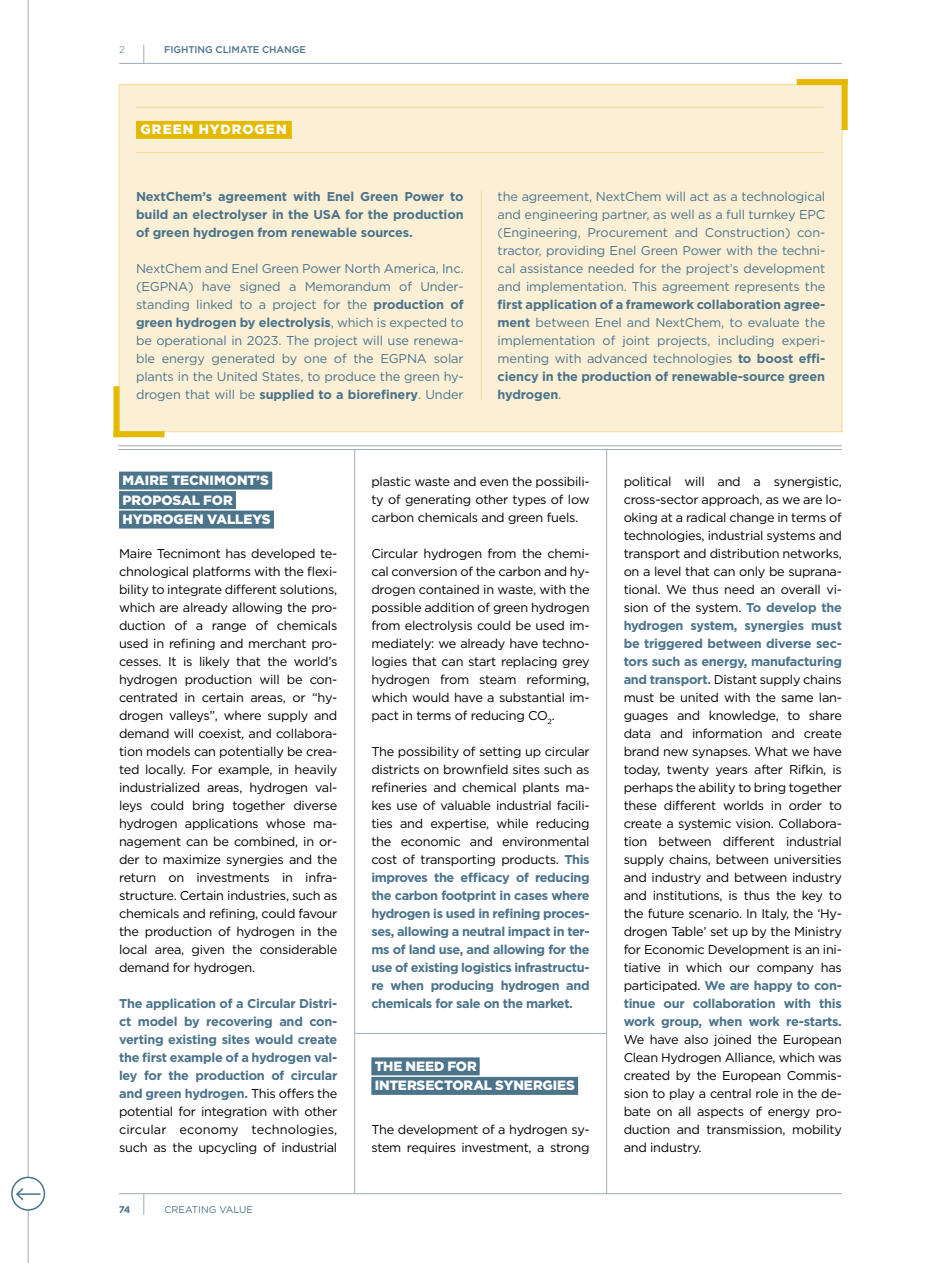
<style>
.page{position:relative;width:927px;height:1263px;background:#fff}
.page>*{position:absolute;margin:0;border:0;box-sizing:border-box;transform-origin:0 0}
.t1{font:900 13.5px/19.5px "Gotham";letter-spacing:-.005em;color:#fff}
.t2{font:900 13.5px "Gotham";letter-spacing:.075em;color:#fff}
.t3{font:12.75px/18px "Gotham";letter-spacing:-.02em;color:#000;text-align:justify}
.t4{font:700 12.75px/18px "Gotham";letter-spacing:-.02em;color:#4b738a;text-align:justify}
.t5{font:12.75px/18px "Gotham";letter-spacing:-.01em;color:#4b738a;text-align:justify}
.t6{font:500 9.75px "Gotham";letter-spacing:-.01em;color:#4b738a}
.t7{font:9.75px "Gotham";color:#4b738a}
.t8{font:700 9.75px "Gotham";color:#4b738a}
.t9{font:300 9.75px "Gotham";color:#4b738a}
.s1{font-weight:700}
.s2{font-weight:400}
.s3{font-weight:400;color:#000}
.s4{font-weight:700;color:#4b738a}
</style>
<div class="page">
<hr style="left:354px;top:450px;width:1px;height:744px;background:#9eadb8">
<hr style="left:606px;top:450px;width:1px;height:744px;background:#9eadb8">
<hr style="left:118px;top:449px;width:724px;height:1px;background:#9eadb8">
<hr style="left:118px;top:445px;width:724px;height:1px;background:#9eadb8">
<hr style="left:119px;top:1193px;width:723px;height:1px;background:#9eadb8">
<hr style="left:119px;top:63px;width:723px;height:1px;background:#9eadb8">
<svg style="left:143px;top:1194px;width:1px;height:21px"></svg>
<svg style="left:143px;top:45px;width:1px;height:18px"></svg>
<div style="left:119px;top:84px;width:723px;height:348px;background:#fbf0d6;border:1px solid #f3db94"></div>
<div style="left:797px;top:79px;width:51px;height:6px;background:#e4ba00"></div>
<div style="left:842px;top:79px;width:6px;height:51px;background:#e4ba00"></div>
<div style="left:113px;top:431px;width:52px;height:6px;background:#e4ba00"></div>
<div style="left:113px;top:386px;width:6px;height:51px;background:#e4ba00"></div>
<hr style="left:136px;top:152px;width:688px;height:1px;background:#f3db94">
<hr style="left:481px;top:191px;width:1px;height:209px;background:#f3db94">
<hr style="left:136px;top:107px;width:688px;height:1px;background:#f3db94">
<div style="left:136px;top:121px;width:156px;height:18px;background:#e4ba00"></div>
<div style="left:119px;top:472px;width:153px;height:18px;background:#4b738a"></div>
<div style="left:119px;top:491px;width:117px;height:18px;background:#4b738a"></div>
<div style="left:119px;top:511px;width:155px;height:18px;background:#4b738a"></div>
<div style="left:371px;top:1057px;width:109px;height:18px;background:#4b738a"></div>
<div style="left:371px;top:1077px;width:207px;height:18px;background:#4b738a"></div>
<hr style="left:355px;top:1033px;width:252px;height:1px;background:#9eadb8">
<hr style="left:28px;top:0;width:1px;height:1263px;background:#9eadb8">
<div style="left:12px;top:1177px;width:32px;height:33px;background:#fff;border-radius:50%"></div>
<div style="left:11px;top:1177px;width:34px;height:34px;border:2px solid #4b738a;border-radius:50%"></div>
<hr style="left:17px;top:1193px;width:24px;height:2px;background:#4b738a">
<svg style="left:15px;top:1186px;width:10px;height:16px"></svg>
<p class="t9" style="left:119px;top:43px;width:7px">2</p>
<p class="t6" style="left:164px;top:43px;width:143px">FIGHTING CLIMATE CHANGE</p>
<p class="t2" style="left:140px;top:120px;width:148px">GREEN HYDROGEN</p>
<p class="t4" style="left:136px;top:188px;width:329px">NextChem’s agreement with Enel Green Power to build an electrolyser in the USA for the production of green hydrogen from renewable sources.</p>
<p class="t5" style="left:136px;top:260px;width:329px">NextChem and Enel Green Power North America, Inc. (EGPNA) have signed a Memorandum of Under&shy;standing linked to a project for the <span class="s1">production of green hydrogen by electrolysis</span>, which is expected to be operational in 2023. The project will use renewa&shy;ble energy generated by one of the EGPNA solar plants in the United States, to produce the green hy&shy;drogen that will be <span class="s1">supplied to a biorefinery</span>. Under</p>
<p class="t5" style="left:498px;top:188px;width:329px">the agreement, NextChem will act as a technological and engineering partner, as well as a full turnkey EPC (Engineering, Procurement and Construction) con&shy;tractor, providing Enel Green Power with the techni&shy;cal assistance needed for the project’s development and implementation. This agreement represents the</p>
<p class="t4" style="left:498px;top:296px;width:329px">first application of a framework collaboration agree&shy;ment <span class="s2">between Enel and NextChem, to evaluate the implementation of joint projects, including experi&shy;menting with advanced technologies</span> to boost effi&shy;ciency in the production of renewable-source green hydrogen<span class="s2">.</span></p>
<p class="t1" style="left:123px;top:470px;width:150px">MAIRE TECNIMONT’S<br>PROPOSAL FOR<br>HYDROGEN VALLEYS</p>
<p class="t3" style="left:119px;top:544px;width:220px">Maire Tecnimont has developed te&shy;chnological platforms with the flexi&shy;bility to integrate different solutions, which are already allowing the pro&shy;duction of a range of chemicals used in refining and merchant pro&shy;cesses. It is likely that the world’s hydrogen production will be con&shy;centrated in certain areas, or “hy&shy;drogen valleys”, where supply and demand will coexist, and collabora&shy;tion models can potentially be crea&shy;ted locally. For example, in heavily industrialized areas, hydrogen val&shy;leys could bring together diverse hydrogen applications whose ma&shy;nagement can be combined, in or&shy;der to maximize synergies and the return on investments in infra&shy;structure. Certain industries, such as chemicals and refining, could favour the production of hydrogen in the local area, given the considerable demand for hydrogen.</p>
<p class="t4" style="left:119px;top:994px;width:220px">The application of a Circular Distri&shy;ct model by recovering and con&shy;verting existing sites would create the first example of a hydrogen val&shy;ley for the production of circular and green hydrogen. <span class="s3">This offers the potential for integration with other circular economy technologies, such as the upcycling of industrial</span></p>
<p class="t8" style="left:119px;top:1203px;width:13px">74</p>
<p class="t7" style="left:164px;top:1203px;width:90px">CREATING VALUE</p>
<p class="t3" style="left:371px;top:472px;width:220px">plastic waste and even the possibili&shy;ty of generating other types of low carbon chemicals and green fuels.</p>
<p class="t3" style="left:371px;top:544px;width:220px">Circular hydrogen from the chemi&shy;cal conversion of the carbon and hy&shy;drogen contained in waste, with the possible addition of green hydrogen from electrolysis could be used im&shy;mediately: we already have techno&shy;logies that can start replacing grey hydrogen from steam reforming, which would have a substantial im&shy;pact in terms of reducing CO<sub>2</sub>.</p>
<p class="t4" style="left:371px;top:742px;width:220px"><span class="s3">The possibility of setting up circular districts on brownfield sites such as refineries and chemical plants ma&shy;kes use of valuable industrial facili&shy;ties and expertise, while reducing the economic and environmental cost of transporting products.</span> This improves the efficacy of reducing the carbon footprint in cases where hydrogen is used in refining proces&shy;ses, allowing a neutral impact in ter&shy;ms of land use, and allowing for the use of existing logistics infrastructu&shy;re when producing hydrogen and chemicals for sale on the market.</p>
<p class="t1" style="left:375px;top:1056px;width:202px">THE NEED FOR<br>INTERSECTORAL SYNERGIES</p>
<p class="t3" style="left:371px;top:1120px;width:220px">The development of a hydrogen sy&shy;stem requires investment, a strong</p>
<p class="t3" style="left:624px;top:472px;width:220px">political will and a synergistic, cross-sector approach, as we are lo&shy;oking at a radical change in terms of technologies, industrial systems and transport and distribution networks, on a level that can only be suprana&shy;tional. We thus need an overall vi&shy;sion of the system. <span class="s4">To develop the hydrogen system, synergies must be triggered between diverse sec&shy;tors such as energy, manufacturing and transport.</span> Distant supply chains must be united with the same lan&shy;guages and knowledge, to share data and information and create brand new synapses. What we have today, twenty years after Rifkin, is perhaps the ability to bring together these different worlds in order to create a systemic vision. Collabora&shy;tion between different industrial supply chains, between universities and industry and between industry and institutions, is thus the key to the future scenario. In Italy, the ‘Hy&shy;drogen Table’ set up by the Ministry for Economic Development is an ini&shy;tiative in which our company has participated. <span class="s4">We are happy to con&shy;tinue our collaboration with this work group, when work re-starts.</span></p>
<p class="t3" style="left:624px;top:1030px;width:220px">We have also joined the European Clean Hydrogen Alliance, which was created by the European Commis&shy;sion to play a central role in the de&shy;bate on all aspects of energy pro&shy;duction and transmission, mobility and industry.</p>
</div>
